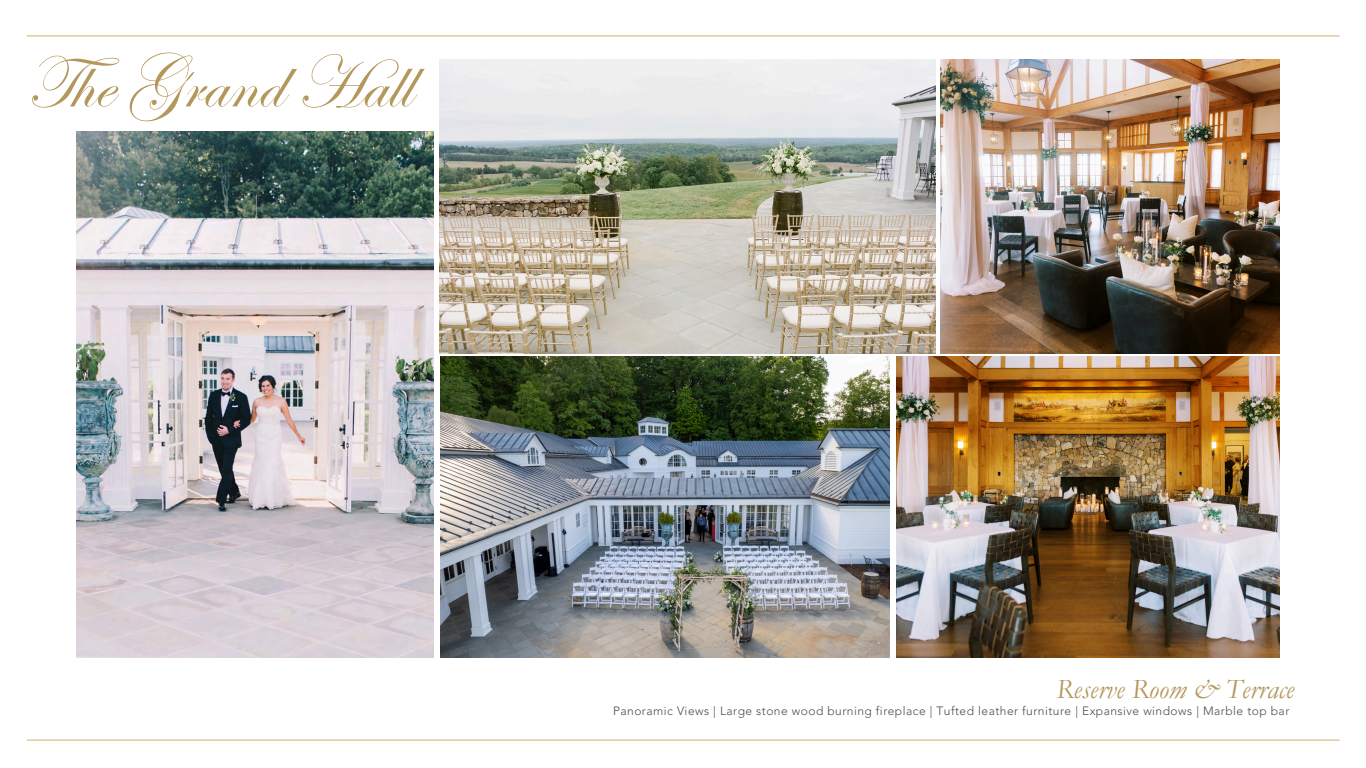
<style>
.page{position:relative;width:1366px;height:768px;background:#fff}
.page>*{position:absolute;margin:0;border:0;box-sizing:border-box;transform-origin:0 0}
.t1{font:75.1px "Edwardian Script ITC";color:#b4975a}
.t2{font:italic 28px "Garamond";color:#b4975a}
.t3{font:300 12px "Avenir LT Std";letter-spacing:.04em;color:#4d4d4f}
</style>
<div class="page">
<svg style="left:27px;top:35px;width:1312px;height:2px"></svg>
<svg style="left:27px;top:739px;width:1312px;height:2px"></svg>
<img style="left:77px;top:131px;width:357px;height:527px">
<img style="left:940px;top:60px;width:339px;height:294px">
<img style="left:441px;top:356px;width:448px;height:302px">
<img style="left:896px;top:356px;width:383px;height:302px">
<img style="left:440px;top:60px;width:495px;height:294px">
<h1 class="t1" style="left:26px;top:42px;width:386px">The Grand Hall</h1>
<p class="t2" style="left:1056px;top:674px;width:239px">Reserve Room &amp; Terrace</p>
<p class="t3" style="left:613px;top:706px;width:678px">Panoramic Views | Large stone wood burning fireplace | Tufted leather furniture | Expansive windows | Marble top bar</p>
</div>
